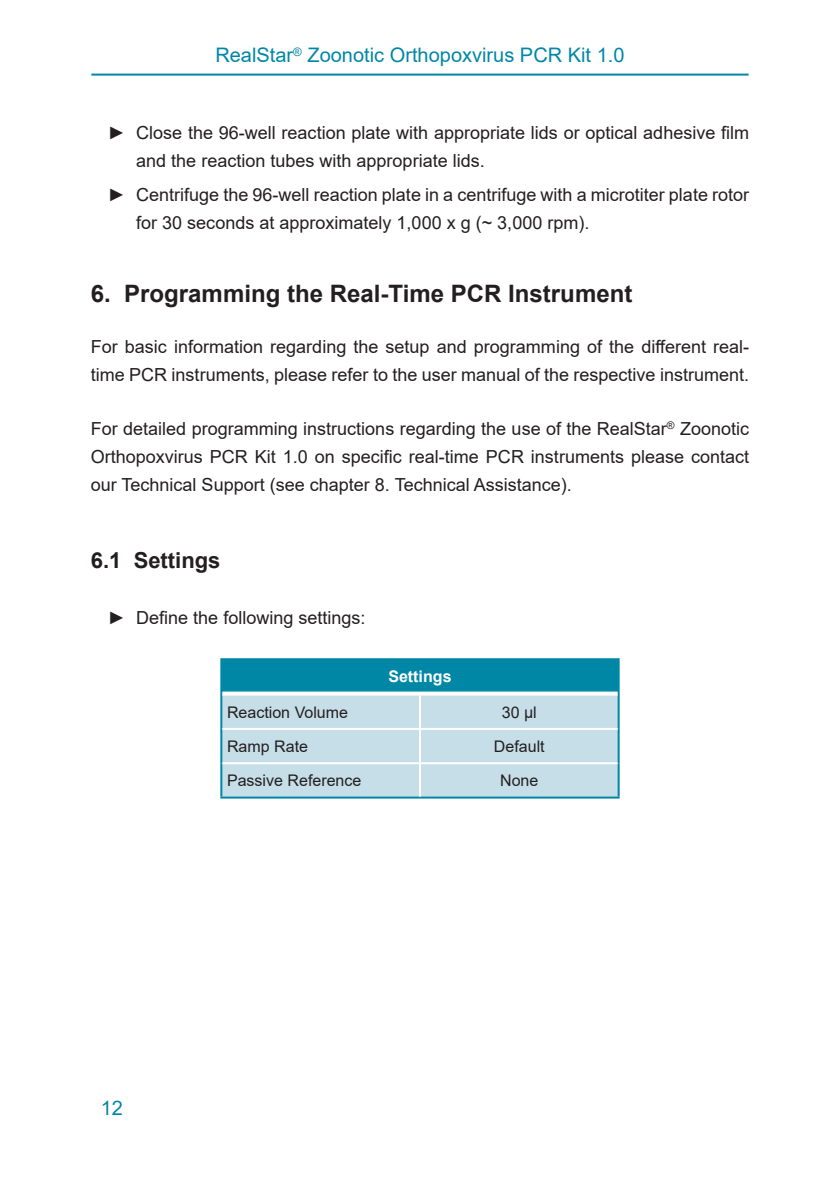
<style>
.page{position:relative;width:840px;height:1191px;background:#fff}
.page>*{position:absolute;margin:0;border:0;box-sizing:border-box;transform-origin:0 0}
.Level_1{font:700 24px "Arial";color:#231f20}
.Level_2{font:700 22px "Arial";color:#231f20}
.Seitenkopf{font:20px "Arial";color:#0087a6}
.Mengentext{font:18px/28px "Arial";color:#231f20}
.Mengentext_links{font:16px "Arial";color:#231f20}
.Mengentext_zentriert{font:16px "Arial";color:#231f20}
.Kopfzeile{font:700 16px "Arial";color:#fff}
</style>
<div class="page">
<hr style="left:91px;top:74px;width:657px;height:2px;background:#0087a6">
<div style="left:221px;top:659px;width:397px;height:34px;background:#0087a6"></div>
<div style="left:222px;top:695px;width:395px;height:101px;background:#c6dee8"></div>
<hr style="left:220px;top:693px;width:2px;height:36px;background:#0087a6">
<hr style="left:617px;top:693px;width:2px;height:36px;background:#0087a6">
<hr style="left:220px;top:729px;width:2px;height:34px;background:#0087a6">
<hr style="left:617px;top:729px;width:2px;height:34px;background:#0087a6">
<hr style="left:220px;top:763px;width:2px;height:33px;background:#0087a6">
<hr style="left:617px;top:763px;width:2px;height:33px;background:#0087a6">
<hr style="left:220px;top:796px;width:200px;height:2px;background:#0087a6">
<hr style="left:420px;top:796px;width:199px;height:2px;background:#0087a6">
<hr style="left:419px;top:695px;width:2px;height:33px;background:#fff">
<hr style="left:222px;top:728px;width:198px;height:2px;background:#fff">
<hr style="left:420px;top:728px;width:197px;height:2px;background:#fff">
<hr style="left:419px;top:730px;width:2px;height:32px;background:#fff">
<hr style="left:222px;top:762px;width:198px;height:2px;background:#fff">
<hr style="left:420px;top:762px;width:197px;height:2px;background:#fff">
<hr style="left:419px;top:764px;width:2px;height:32px;background:#fff">
<hr style="left:220px;top:658px;width:200px;height:2px;background:#0087a6">
<hr style="left:220px;top:660px;width:2px;height:33px;background:#0087a6">
<hr style="left:420px;top:658px;width:199px;height:2px;background:#0087a6">
<hr style="left:617px;top:660px;width:2px;height:33px;background:#0087a6">
<svg style="left:222px;top:691px;width:198px;height:4px"></svg>
<svg style="left:420px;top:691px;width:197px;height:2px"></svg>
<p class="Seitenkopf" style="left:215px;top:41px;width:410px">RealStar<sup>®</sup> Zoonotic Orthopoxvirus PCR Kit 1.0</p>
<p class="Mengentext" style="left:136px;top:119px;width:614px;text-indent:-28px">► Close the 96-well reaction plate with appropriate lids or optical adhesive film and the reaction tubes with appropriate lids.</p>
<p class="Mengentext" style="left:136px;top:180px;width:614px;text-indent:-28px">► Centrifuge the 96-well reaction plate in a centrifuge with a microtiter plate rotor for 30 seconds at approximately 1,000 x g (~ 3,000 rpm).</p>
<p class="Level_1" style="left:91px;top:277px;width:542px">6. Programming the Real-Time PCR Instrument</p>
<p class="Mengentext" style="left:91px;top:333px;width:659px">For basic information regarding the setup and programming of the different real&shy;time PCR instruments, please refer to the user manual of the respective instrument.</p>
<p class="Mengentext" style="left:91px;top:415px;width:659px;text-align:justify">For detailed programming instructions regarding the use of the RealStar<sup>®</sup> Zoonotic Orthopoxvirus PCR Kit 1.0 on specific real-time PCR instruments please contact our Technical Support (see chapter 8. Technical Assistance).</p>
<p class="Level_2" style="left:91px;top:544px;width:131px">6.1 Settings</p>
<p class="Mengentext" style="left:108px;top:604px;width:259px">► Define the following settings:</p>
<p class="Kopfzeile" style="left:388px;top:665px;width:65px">Settings</p>
<p class="Mengentext_links" style="left:227px;top:701px;width:122px">Reaction Volume</p>
<p class="Mengentext_zentriert" style="left:501px;top:701px;width:37px">30 µl</p>
<p class="Mengentext_links" style="left:227px;top:735px;width:82px">Ramp Rate</p>
<p class="Mengentext_zentriert" style="left:493px;top:735px;width:52px">Default</p>
<p class="Mengentext_links" style="left:227px;top:769px;width:136px">Passive Reference</p>
<p class="Mengentext_zentriert" style="left:500px;top:769px;width:40px">None</p>
<p class="Seitenkopf" style="left:101px;top:1094px;width:24px">12</p>
</div>
